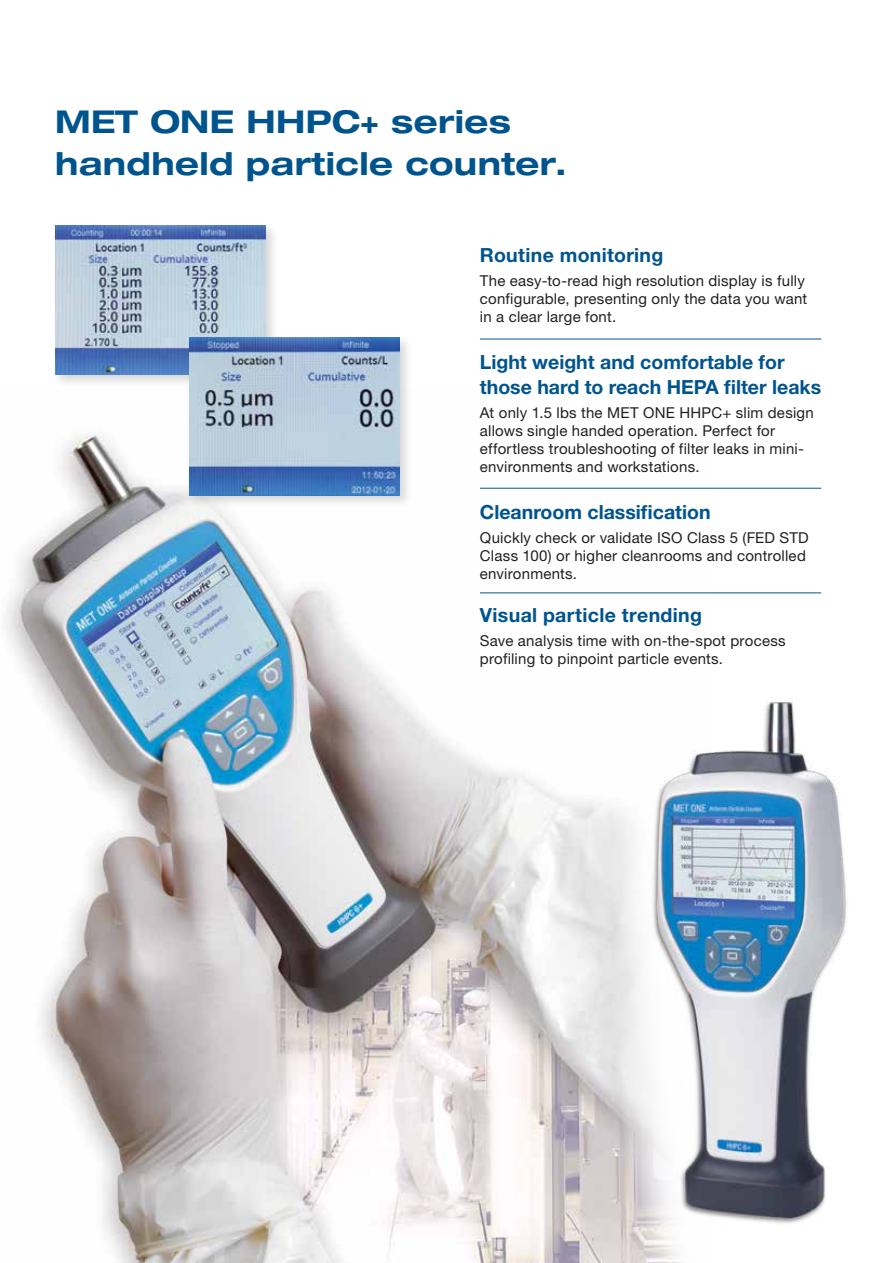
<style>
.page{position:relative;width:893px;height:1263px;background:#fff}
.page>*{position:absolute;margin:0;border:0;box-sizing:border-box;transform-origin:0 0}
.t1{font:italic 700 expanded 31.5px/42px "Helvetica Neue LT Std";letter-spacing:.015em;color:#00548e}
.t2{font:700 19.5px/25.5px "Helvetica Neue LT Std";color:#00548e}
.t3{font:700 19.5px "Helvetica Neue LT Std";letter-spacing:.02em;color:#00548e}
.t4{font:15px/18px "Helvetica Neue LT Std";letter-spacing:.015em;color:#231f20}
</style>
<div class="page">
<img style="left:6px;top:432px;width:706px;height:831px">
<svg style="left:612px;top:1243px;width:100px;height:20px"></svg>
<hr style="left:480px;top:339px;width:341px;height:1px;background:#00548e">
<hr style="left:480px;top:488px;width:341px;height:1px;background:#00548e">
<hr style="left:480px;top:592px;width:341px;height:1px;background:#00548e">
<img style="left:606px;top:672px;width:241px;height:571px">
<div style="left:52px;top:222px;width:227px;height:166px;background:#231f20;opacity:.18"></div>
<img style="left:55px;top:226px;width:211px;height:149px">
<div style="left:186px;top:334px;width:226px;height:174px;background:#231f20;opacity:.18"></div>
<img style="left:189px;top:338px;width:210px;height:158px">
<h1 class="t1" style="left:55px;top:101px;width:521px">MET ONE HHPC+ series handheld particle counter.</h1>
<h2 class="t2" style="left:480px;top:242px;width:185px">Routine monitoring</h2>
<p class="t4" style="left:480px;top:271px;width:329px">The easy-to-read high resolution display is fully configurable, presenting only the data you want in a clear large font.</p>
<h2 class="t2" style="left:480px;top:348px;width:343px">Light weight and comfortable for those hard to reach HEPA filter leaks</h2>
<p class="t4" style="left:480px;top:403px;width:335px">At only 1.5 lbs the MET ONE HHPC+ slim design allows single handed operation. Perfect for effortless troubleshooting of filter leaks in mini&shy;environments and workstations.</p>
<h2 class="t2" style="left:480px;top:498px;width:232px">Cleanroom classification</h2>
<p class="t4" style="left:480px;top:528px;width:330px">Quickly check or validate ISO Class 5 (FED STD<br>Class 100) or higher cleanrooms and controlled environments.</p>
<h2 class="t3" style="left:480px;top:603px;width:224px">Visual particle trending</h2>
<p class="t4" style="left:480px;top:631px;width:307px">Save analysis time with on-the-spot process profiling to pinpoint particle events.</p>
</div>
